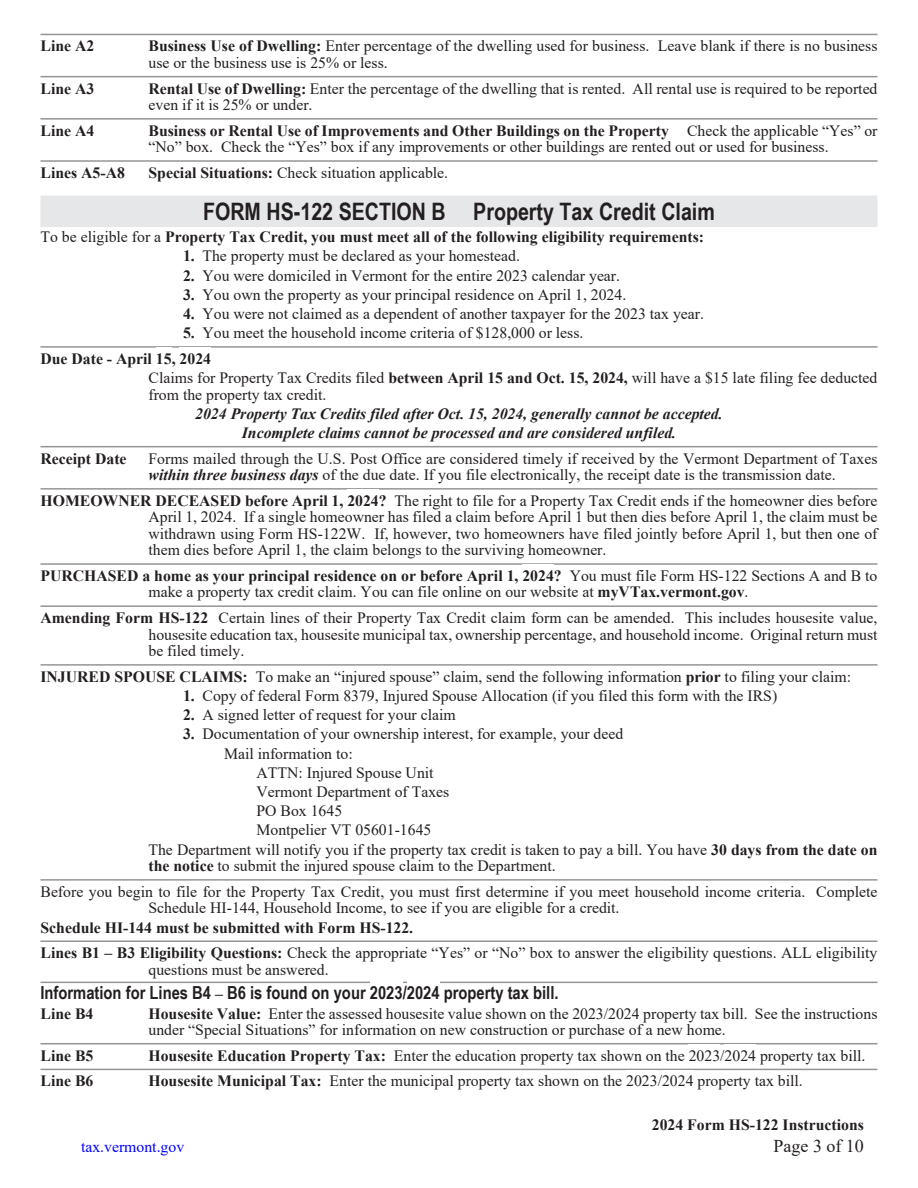
<style>
.page{position:relative;width:918px;height:1188px;background:#fff}
.page>*{position:absolute;margin:0;border:0;box-sizing:border-box;transform-origin:0 0}
._2012IncInstr-FormNumber{font:700 24px "Arial Narrow";color:#231f20}
._2012Inc-Arial12-MinorHeader-with-line{font:700 18px "Arial Narrow";color:#231f20}
.t1{font:18px "Times New Roman";color:#231f20}
._2012Inc-MinorHeader-with-line{font:15.75px/16.5px "Times New Roman";color:#231f20}
._2012IncInst-Normal{font:15.75px/16.5px "Times New Roman";color:#231f20}
._2012Inc-Bullets{font:15.75px "Times New Roman";color:#231f20}
._2012IncInst-Normal-2{font:700 15.75px "Times New Roman";color:#231f20}
._2012IncInst-Normal-3{font:italic 700 15.75px "Times New Roman";color:#231f20}
._2012Inc-MinorHeader-with-line-2{font:700 15.75px "Times New Roman";color:#231f20}
._2012IncInstr-SecondBullet{font:15.75px "Times New Roman";color:#231f20}
.t2{font:15.75px "Times New Roman";color:#00f}
.s1{font-weight:700}
.s2{font-weight:400}
.s3{font-weight:700;font-style:italic}
.s4{font-family:"Times New Roman";font-size:15.75px}
</style>
<div class="page">
<hr style="left:40px;top:34px;width:838px;height:1px;background:#939598">
<hr style="left:40px;top:76px;width:838px;height:1px;background:#939598">
<hr style="left:40px;top:118px;width:838px;height:2px;background:#939598">
<hr style="left:40px;top:160px;width:838px;height:2px;background:#939598">
<div style="left:40px;top:196px;width:838px;height:31px;background:#e6e7e9"></div>
<hr style="left:40px;top:346px;width:838px;height:2px;background:#939598">
<div style="left:156px;top:347px;width:16px;height:22px;background:#fff"></div>
<div style="left:180px;top:347px;width:31px;height:22px;background:#fff"></div>
<hr style="left:40px;top:446px;width:838px;height:1px;background:#939598">
<hr style="left:40px;top:488px;width:838px;height:2px;background:#939598">
<div style="left:347px;top:489px;width:32px;height:22px;background:#fff"></div>
<hr style="left:40px;top:563px;width:838px;height:2px;background:#939598">
<div style="left:522px;top:564px;width:32px;height:22px;background:#fff"></div>
<hr style="left:40px;top:605px;width:838px;height:2px;background:#939598">
<hr style="left:40px;top:664px;width:838px;height:2px;background:#939598">
<hr style="left:40px;top:879px;width:838px;height:2px;background:#939598">
<hr style="left:40px;top:941px;width:838px;height:1px;background:#939598">
<hr style="left:40px;top:982px;width:838px;height:1px;background:#939598">
<div style="left:370px;top:979px;width:33px;height:26px;background:#fff"></div>
<div style="left:407px;top:979px;width:33px;height:26px;background:#fff"></div>
<hr style="left:40px;top:1043px;width:838px;height:1px;background:#939598">
<hr style="left:40px;top:1069px;width:838px;height:1px;background:#939598">
<p class="_2012Inc-MinorHeader-with-line-2" style="left:40px;top:35px;width:55px">Line A2</p>
<p class="_2012Inc-MinorHeader-with-line" style="left:148px;top:37px;width:731px"><span class="s1">Business Use of Dwelling:</span> Enter percentage of the dwelling used for business. Leave blank if there is no business use or the business use is 25% or less.</p>
<p class="_2012Inc-MinorHeader-with-line-2" style="left:40px;top:77px;width:55px">Line A3</p>
<p class="_2012Inc-MinorHeader-with-line" style="left:148px;top:80px;width:731px"><span class="s1">Rental Use of Dwelling:</span> Enter the percentage of the dwelling that is rented. All rental use is required to be reported even if it is 25% or under.</p>
<p class="_2012Inc-MinorHeader-with-line-2" style="left:40px;top:119px;width:55px">Line A4</p>
<p class="_2012Inc-MinorHeader-with-line" style="left:148px;top:122px;width:731px"><span class="s1">Business or Rental Use of Improvements and Other Buildings on the Property</span> Check the applicable “Yes” or “No” box. Check the “Yes” box if any improvements or other buildings are rented out or used for business.</p>
<p class="_2012Inc-MinorHeader-with-line-2" style="left:40px;top:161px;width:86px">Lines A5-A8</p>
<p class="_2012Inc-MinorHeader-with-line" style="left:148px;top:164px;width:301px"><span class="s1">Special Situations:</span> Check situation applicable.</p>
<p class="_2012IncInstr-FormNumber" style="left:203px;top:194px;width:513px">FORM HS-122 SECTION B Property Tax Credit Claim</p>
<p class="_2012IncInst-Normal-2" style="left:40px;top:226px;width:665px"><span class="s2">To be eligible for a</span> Property Tax Credit, you must meet all of the following eligibility requirements:</p>
<p class="_2012Inc-Bullets" style="left:183px;top:245px;width:339px"><span class="s1">1.</span> The property must be declared as your homestead.</p>
<p class="_2012Inc-Bullets" style="left:183px;top:264px;width:439px"><span class="s1">2.</span> You were domiciled in Vermont for the entire 2023 calendar year.</p>
<p class="_2012Inc-Bullets" style="left:183px;top:283px;width:445px"><span class="s1">3.</span> You own the property as your principal residence on April 1, 2024.</p>
<p class="_2012Inc-Bullets" style="left:183px;top:303px;width:523px"><span class="s1">4.</span> You were not claimed as a dependent of another taxpayer for the 2023 tax year.</p>
<p class="_2012Inc-Bullets" style="left:183px;top:322px;width:402px"><span class="s1">5.</span> You meet the household income criteria of $128,000 or less.</p>
<p class="_2012Inc-MinorHeader-with-line-2" style="left:40px;top:347px;width:172px">Due Date - April 15, 2024</p>
<p class="_2012IncInst-Normal" style="left:148px;top:369px;width:731px">Claims for Property Tax Credits filed <span class="s1">between April 15 and Oct. 15, 2024,</span> will have a $15 late filing fee deducted from the property tax credit.</p>
<p class="_2012IncInst-Normal-3" style="left:195px;top:402px;width:529px">2024 Property Tax Credits filed after Oct. 15, 2024, generally cannot be accepted.</p>
<p class="_2012IncInst-Normal-3" style="left:242px;top:422px;width:436px">Incomplete claims cannot be processed and are considered unfiled.</p>
<p class="_2012Inc-MinorHeader-with-line-2" style="left:40px;top:447px;width:88px">Receipt Date</p>
<p class="_2012Inc-MinorHeader-with-line" style="left:148px;top:450px;width:730px">Forms mailed through the U.S. Post Office are considered timely if received by the Vermont Department of Taxes <span class="s3">within three business days</span> of the due date. If you file electronically, the receipt date is the transmission date.</p>
<p class="_2012Inc-MinorHeader-with-line" style="left:148px;top:492px;width:731px;text-align:justify;text-indent:-108px"><span class="s1">HOMEOWNER DECEASED before April 1, 2024?</span> The right to file for a Property Tax Credit ends if the homeowner dies before April 1, 2024. If a single homeowner has filed a claim before April 1 but then dies before April 1, the claim must be withdrawn using Form HS-122W. If, however, two homeowners have filed jointly before April 1, but then one of them dies before April 1, the claim belongs to the surviving homeowner.</p>
<p class="_2012Inc-MinorHeader-with-line" style="left:148px;top:567px;width:731px;text-indent:-108px"><span class="s1">PURCHASED a home as your principal residence on or before April 1, 2024?</span> You must file Form HS-122 Sections A and B to make a property tax credit claim. You can file online on our website at <span class="s1">myVTax.vermont.gov</span>.</p>
<p class="_2012Inc-MinorHeader-with-line" style="left:148px;top:609px;width:731px;text-align:justify;text-indent:-108px"><span class="s1">Amending Form HS-122</span> Certain lines of their Property Tax Credit claim form can be amended. This includes housesite value, housesite education tax, housesite municipal tax, ownership percentage, and household income. Original return must be filed timely.</p>
<p class="_2012Inc-MinorHeader-with-line" style="left:40px;top:668px;width:812px"><span class="s1">INJURED SPOUSE CLAIMS:</span> To make an “injured spouse” claim, send the following information <span class="s1">prior</span> to filing your claim:</p>
<p class="_2012Inc-Bullets" style="left:183px;top:685px;width:596px"><span class="s1">1.</span> Copy of federal Form 8379, Injured Spouse Allocation (if you filed this form with the IRS)</p>
<p class="_2012Inc-Bullets" style="left:183px;top:704px;width:274px"><span class="s1">2.</span> A signed letter of request for your claim</p>
<p class="_2012Inc-Bullets" style="left:183px;top:723px;width:442px"><span class="s1">3.</span> Documentation of your ownership interest, for example, your deed</p>
<p class="_2012IncInstr-SecondBullet" style="left:224px;top:742px;width:130px">Mail information to:</p>
<p class="_2012IncInst-Normal" style="left:256px;top:764px;width:179px">ATTN: Injured Spouse Unit</p>
<p class="_2012IncInst-Normal" style="left:256px;top:783px;width:194px">Vermont Department of Taxes</p>
<p class="_2012IncInst-Normal" style="left:256px;top:802px;width:87px">PO Box 1645</p>
<p class="_2012IncInst-Normal" style="left:256px;top:821px;width:176px">Montpelier VT 05601-1645</p>
<p class="_2012IncInst-Normal" style="left:148px;top:841px;width:731px">The Department will notify you if the property tax credit is taken to pay a bill. You have <span class="s1">30 days from the date on the notice</span> to submit the injured spouse claim to the Department.</p>
<p class="_2012Inc-MinorHeader-with-line" style="left:148px;top:883px;width:731px;text-indent:-108px">Before you begin to file for the Property Tax Credit, you must first determine if you meet household income criteria. Complete<br>Schedule HI-144, Household Income, to see if you are eligible for a credit.</p>
<p class="_2012IncInst-Normal-2" style="left:40px;top:916px;width:374px">Schedule HI-144 must be submitted with Form HS-122.</p>
<p class="_2012Inc-MinorHeader-with-line" style="left:148px;top:944px;width:731px;text-indent:-108px"><span class="s1">Lines B1 – B3 Eligibility Questions:</span> Check the appropriate “Yes” or “No” box to answer the eligibility questions. ALL eligibility questions must be answered.</p>
<p class="_2012Inc-Arial12-MinorHeader-with-line" style="left:40px;top:979px;width:520px">Information for Lines B4 <span class="s4">–</span> B6 is found on your 2023/2024 property tax bill.</p>
<p class="_2012IncInst-Normal-2" style="left:40px;top:1002px;width:54px">Line B4</p>
<p class="_2012IncInst-Normal" style="left:148px;top:1004px;width:731px"><span class="s1">Housesite Value:</span> Enter the assessed housesite value shown on the 2023/2024 property tax bill. See the instructions under “Special Situations” for information on new construction or purchase of a new home.</p>
<p class="_2012Inc-MinorHeader-with-line-2" style="left:40px;top:1044px;width:54px">Line B5</p>
<p class="_2012Inc-MinorHeader-with-line" style="left:148px;top:1047px;width:718px"><span class="s1">Housesite Education Property Tax:</span> Enter the education property tax shown on the 2023/2024 property tax bill.</p>
<p class="_2012Inc-MinorHeader-with-line-2" style="left:40px;top:1070px;width:54px">Line B6</p>
<p class="_2012Inc-MinorHeader-with-line" style="left:148px;top:1072px;width:656px"><span class="s1">Housesite Municipal Tax:</span> Enter the municipal property tax shown on the 2023/2024 property tax bill.</p>
<p class="_2012IncInst-Normal-2" style="left:652px;top:1114px;width:214px">2024 Form HS-122 Instructions</p>
<p class="t2" style="left:81px;top:1136px;width:105px">tax.vermont.gov</p>
<p class="t1" style="left:774px;top:1133px;width:92px">Page 3 of 10</p>
</div>
